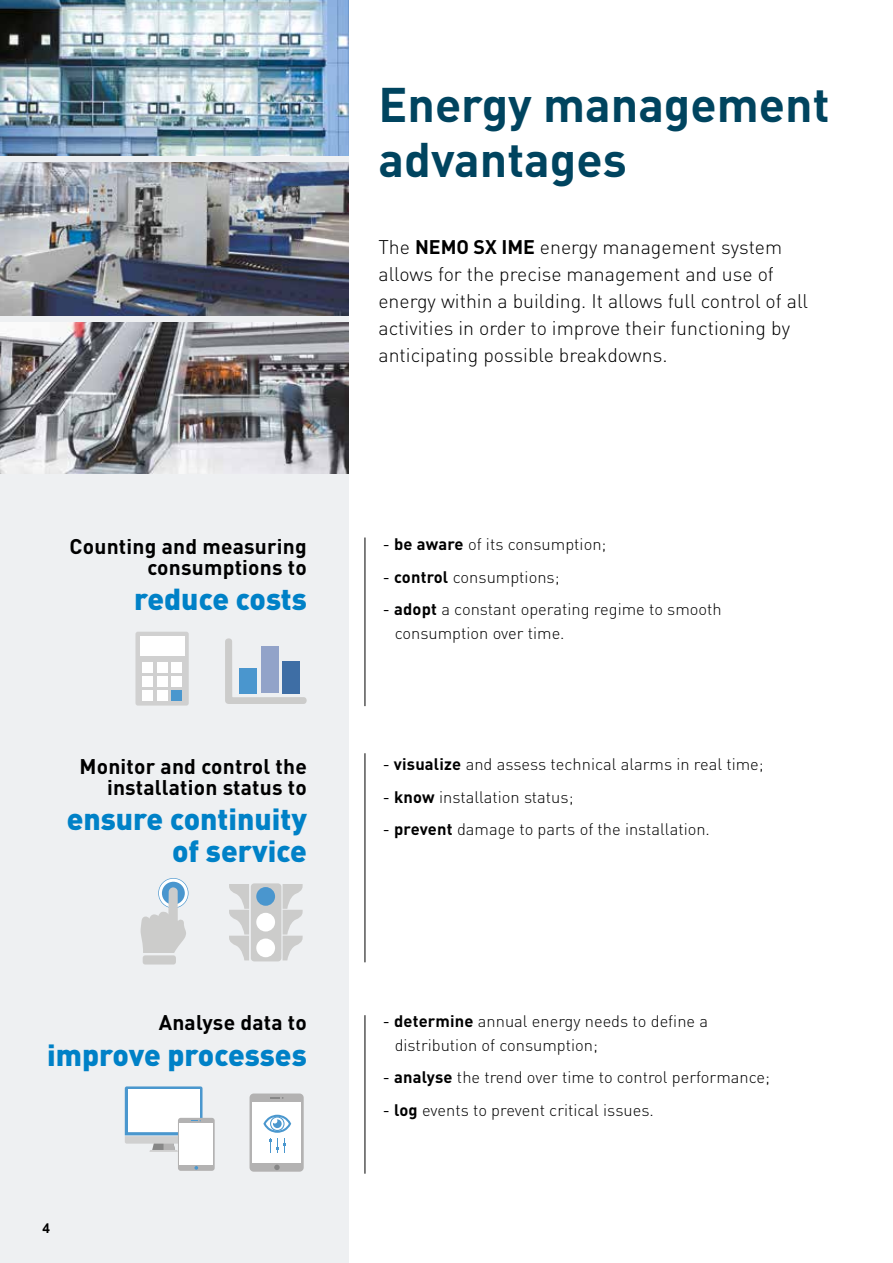
<style>
.page{position:relative;width:893px;height:1263px;background:#fff}
.page>*{position:absolute;margin:0;border:0;box-sizing:border-box;transform-origin:0 0}
.t1{font:700 48px/55.5px "DIN Pro";color:#00445f}
.t2{font:900 30px/31.5px "DIN Pro";color:#0081c7;text-align:right}
.t3{font:700 21px/21px "DIN Pro";letter-spacing:.01em;color:#000;text-align:right}
.t4{font:300 19.5px/27px "DIN Pro";color:#000}
.t5{font:300 16.5px/24px "DIN Pro";color:#000}
.t6{font:700 13.5px "Arial";color:#000}
.s1{font-weight:700}
.s2{font-weight:400}
</style>
<div class="page">
<div style="left:0;top:0;width:349px;height:1263px;background:#eef0f2"></div>
<hr style="left:365px;top:537px;width:1px;height:169px;background:#000">
<hr style="left:365px;top:1015px;width:1px;height:159px;background:#000">
<hr style="left:365px;top:753px;width:1px;height:209px;background:#000">
<div style="left:135px;top:632px;width:54px;height:73px;background:#d0d0d0;border-radius:2px"></div>
<div style="left:140px;top:637px;width:44px;height:19px;background:#fff"></div>
<div style="left:143px;top:663px;width:10px;height:10px;background:#fff"></div>
<div style="left:157px;top:663px;width:10px;height:10px;background:#fff"></div>
<div style="left:172px;top:663px;width:10px;height:10px;background:#fff"></div>
<div style="left:143px;top:676px;width:10px;height:11px;background:#fff"></div>
<div style="left:157px;top:676px;width:10px;height:11px;background:#fff"></div>
<div style="left:172px;top:676px;width:10px;height:11px;background:#fff"></div>
<div style="left:143px;top:690px;width:10px;height:11px;background:#fff"></div>
<div style="left:157px;top:690px;width:10px;height:11px;background:#fff"></div>
<div style="left:172px;top:690px;width:10px;height:11px;background:#4a97ce"></div>
<svg style="left:225px;top:638px;width:82px;height:66px"></svg>
<div style="left:239px;top:668px;width:18px;height:25px;background:#4a96ce"></div>
<div style="left:261px;top:646px;width:18px;height:47px;background:#92a3c9"></div>
<div style="left:282px;top:661px;width:18px;height:32px;background:#3e6ea5"></div>
<div style="left:251px;top:883px;width:30px;height:78px;background:#cccccb;border-radius:3px"></div>
<svg style="left:283px;top:884px;width:20px;height:76px"></svg>
<svg style="left:229px;top:884px;width:20px;height:76px"></svg>
<div style="left:256px;top:938px;width:19px;height:19px;background:#fff;border-radius:50%"></div>
<div style="left:256px;top:913px;width:19px;height:18px;background:#fff;border-radius:50%"></div>
<div style="left:256px;top:887px;width:19px;height:19px;background:#4a96ce;border-radius:50%"></div>
<svg style="left:158px;top:878px;width:30px;height:30px"></svg>
<svg style="left:160px;top:880px;width:26px;height:26px"></svg>
<div style="left:159px;top:879px;width:29px;height:29px;border:3px solid #fff;border-radius:50%"></div>
<svg style="left:140px;top:887px;width:46px;height:66px"></svg>
<div style="left:143px;top:955px;width:33px;height:9px;background:#cccccb;border-radius:3px"></div>
<div style="left:250px;top:1093px;width:54px;height:79px;background:#b3b2b2;border-radius:4px"></div>
<svg style="left:270px;top:1097px;width:14px;height:2px"></svg>
<svg style="left:274px;top:1165px;width:6px;height:5px"></svg>
<div style="left:253px;top:1102px;width:48px;height:61px;background:#fff"></div>
<svg style="left:263px;top:1115px;width:28px;height:38px"></svg>
<div style="left:178px;top:1118px;width:37px;height:53px;background:#b3b2b2;border-radius:3px"></div>
<svg style="left:125px;top:1086px;width:78px;height:66px"></svg>
<svg style="left:194px;top:1166px;width:4px;height:4px"></svg>
<div style="left:180px;top:1124px;width:33px;height:41px;background:#fff"></div>
<img style="left:0;top:0;width:349px;height:155px">
<img style="left:0;top:162px;width:349px;height:153px">
<img style="left:0;top:322px;width:349px;height:152px">
<p class="t3" style="left:70px;top:535px;width:239px">Counting and measuring consumptions to</p>
<h2 class="t2" style="left:134px;top:582px;width:174px">reduce costs</h2>
<p class="t3" style="left:80px;top:755px;width:229px">Monitor and control the installation status to</p>
<h2 class="t2" style="left:67px;top:802px;width:242px">ensure continuity of service</h2>
<p class="t3" style="left:159px;top:1011px;width:150px">Analyse data to</p>
<h2 class="t2" style="left:47px;top:1038px;width:261px">improve processes</h2>
<p class="t6" style="left:43px;top:1220px;width:9px">4</p>
<h1 class="t1" style="left:378px;top:75px;width:453px">Energy management advantages</h1>
<p class="t4" style="left:378px;top:232px;width:431px">The <span class="s1">NEMO SX IME</span> energy management system allows for the precise management and use of energy within a building. It allows full control of all activities in order to improve their functioning by anticipating possible breakdowns.</p>
<p class="t5" style="left:383px;top:531px;width:225px"><span class="s2">-</span> <span class="s1">be aware</span> of its consumption;</p>
<p class="t5" style="left:383px;top:564px;width:178px"><span class="s2">-</span> <span class="s1">control</span> consumptions;</p>
<p class="t5" style="left:395px;top:596px;width:329px;text-indent:-12px"><span class="s2">-</span> <span class="s1">adopt</span> a constant operating regime to smooth consumption over time.</p>
<p class="t5" style="left:383px;top:751px;width:382px"><span class="s2">-</span> <span class="s1">visualize</span> and assess technical alarms in real time;</p>
<p class="t5" style="left:383px;top:784px;width:192px"><span class="s2">-</span> <span class="s1">know</span> installation status;</p>
<p class="t5" style="left:383px;top:816px;width:329px"><span class="s2">-</span> <span class="s1">prevent</span> damage to parts of the installation.</p>
<p class="t5" style="left:395px;top:1008px;width:315px;text-indent:-12px"><span class="s2">-</span> <span class="s1">determine</span> annual energy needs to define a distribution of consumption;</p>
<p class="t5" style="left:383px;top:1064px;width:389px"><span class="s2">-</span> <span class="s1">analyse</span> the trend over time to control performance;</p>
<p class="t5" style="left:383px;top:1097px;width:273px"><span class="s2">-</span> <span class="s1">log</span> events to prevent critical issues.</p>
</div>
